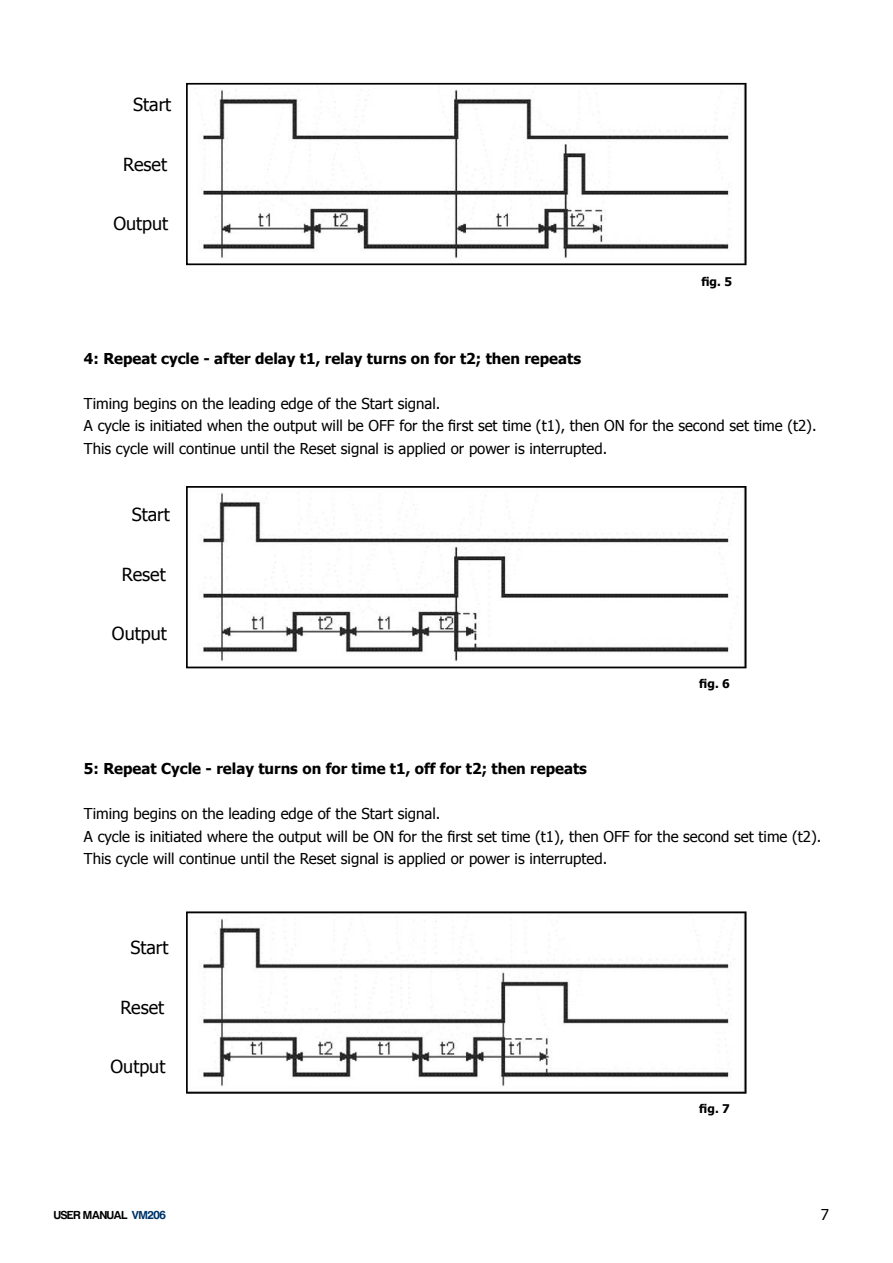
<style>
.page{position:relative;width:893px;height:1263px;background:#fff}
.page>*{position:absolute;margin:0;border:0;box-sizing:border-box;transform-origin:0 0}
.t1{font:18px "Tahoma";color:#000}
.t2{font:15px/22.5px "Tahoma";color:#000}
.t3{font:700 15px "Tahoma";color:#000}
.t4{font:12px "Harabara";color:#000}
.t5{font:700 12px "Tahoma";color:#000}
.s1{color:#036}
</style>
<div class="page">
<img style="left:203px;top:89px;width:526px;height:170px">
<div style="left:186px;top:83px;width:560px;height:182px;border:2px solid #000"></div>
<img style="left:200px;top:492px;width:529px;height:170px">
<div style="left:186px;top:486px;width:560px;height:182px;border:2px solid #000"></div>
<img style="left:203px;top:918px;width:526px;height:169px">
<div style="left:186px;top:911px;width:560px;height:183px;border:2px solid #000"></div>
<p class="t1" style="left:133px;top:92px;width:39px">Start</p>
<p class="t1" style="left:123px;top:152px;width:45px">Reset</p>
<p class="t1" style="left:113px;top:211px;width:56px">Output</p>
<p class="t5" style="left:701px;top:274px;width:32px">fig. 5</p>
<p class="t3" style="left:84px;top:348px;width:499px">4: Repeat cycle - after delay t1, relay turns on for t2; then repeats</p>
<p class="t2" style="left:84px;top:391px;width:734px">Timing begins on the leading edge of the Start signal.<br>A cycle is initiated when the output will be OFF for the first set time (t1), then ON for the second set time (t2).<br>This cycle will continue until the Reset signal is applied or power is interrupted.</p>
<p class="t1" style="left:132px;top:502px;width:39px">Start</p>
<p class="t1" style="left:122px;top:562px;width:45px">Reset</p>
<p class="t1" style="left:112px;top:621px;width:56px">Output</p>
<p class="t5" style="left:699px;top:675px;width:32px">fig. 6</p>
<p class="t3" style="left:84px;top:758px;width:504px">5: Repeat Cycle - relay turns on for time t1, off for t2; then repeats</p>
<p class="t2" style="left:84px;top:802px;width:739px">Timing begins on the leading edge of the Start signal.<br>A cycle is initiated where the output will be ON for the first set time (t1), then OFF for the second set time (t2).<br>This cycle will continue until the Reset signal is applied or power is interrupted.</p>
<p class="t1" style="left:130px;top:935px;width:39px">Start</p>
<p class="t1" style="left:120px;top:995px;width:45px">Reset</p>
<p class="t1" style="left:111px;top:1054px;width:56px">Output</p>
<p class="t5" style="left:699px;top:1100px;width:32px">fig. 7</p>
<p class="t4" style="left:54px;top:1209px;width:114px">USER MANUAL <span class="s1">VM206</span></p>
<p class="t2" style="left:821px;top:1203px;width:10px">7</p>
</div>
